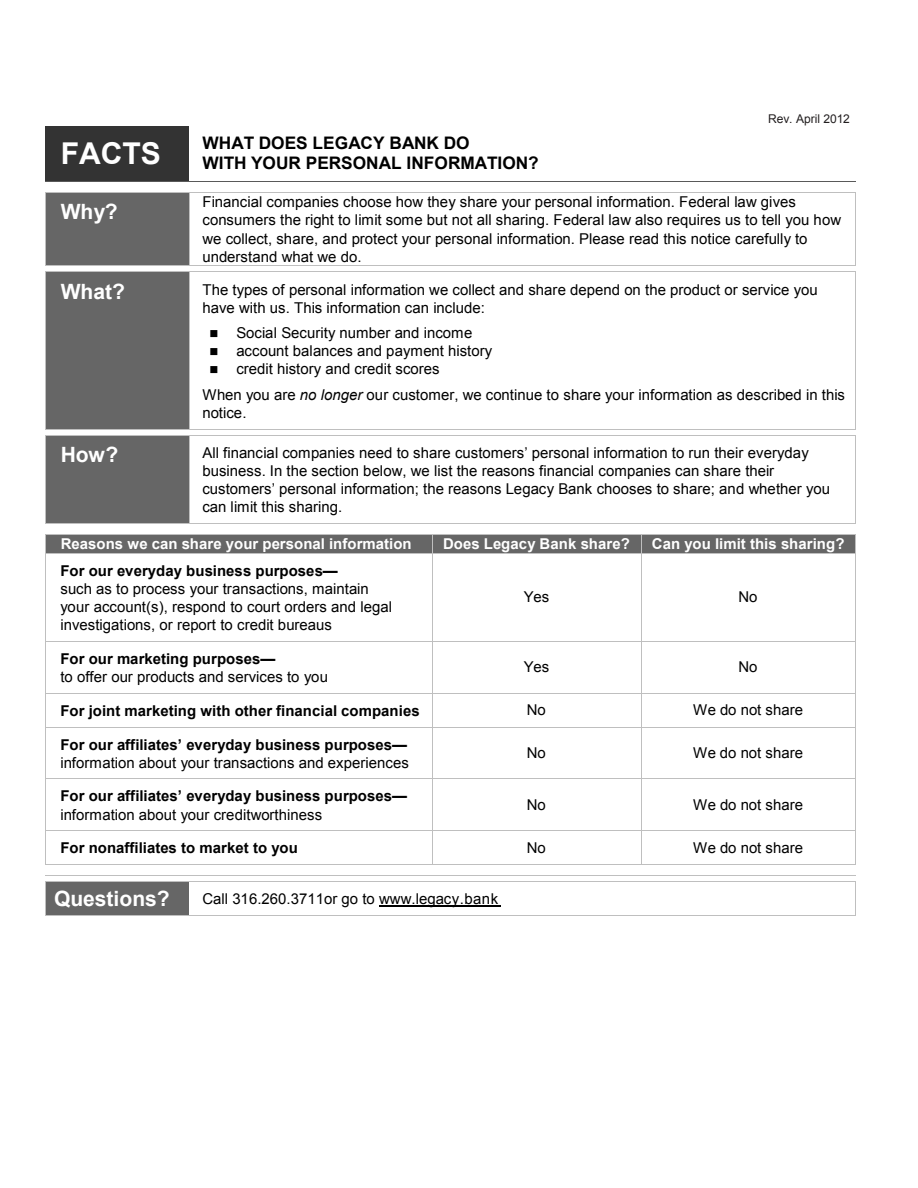
<style>
.page{position:relative;width:918px;height:1188px;background:#fff}
.page>*{position:absolute;margin:0;border:0;box-sizing:border-box;transform-origin:0 0}
.t1{font:700 30px "Arial";color:#fff}
.t2{font:700 21px "Arial";letter-spacing:-.005em;color:#fff}
.t3{font:700 17.25px/19.8px "Arial";color:#000}
.t4{font:15px/18px "Arial";color:#000}
.t5{font:700 15px "Arial";letter-spacing:.005em;color:#000}
.t6{font:700 15px "Arial";letter-spacing:.005em;color:#fff}
.t7{font:12px "Arial";letter-spacing:-.005em;color:#221e1f}
.s1{font-style:italic}
</style>
<div class="page">
<div style="left:46px;top:126px;width:143px;height:55px;background:#333"></div>
<hr style="left:46px;top:181px;width:143px;height:1px;background:#595959">
<hr style="left:190px;top:181px;width:666px;height:1px;background:#595959">
<div style="left:46px;top:193px;width:143px;height:72px;background:#666"></div>
<hr style="left:47px;top:192px;width:142px;height:1px;background:#bfbfbf">
<hr style="left:190px;top:192px;width:665px;height:1px;background:#bfbfbf">
<hr style="left:46px;top:193px;width:1px;height:72px;background:#bfbfbf">
<hr style="left:189px;top:193px;width:1px;height:72px;background:#bfbfbf">
<hr style="left:855px;top:193px;width:1px;height:72px;background:#bfbfbf">
<hr style="left:47px;top:265px;width:142px;height:1px;background:#bfbfbf">
<hr style="left:190px;top:265px;width:665px;height:1px;background:#bfbfbf">
<div style="left:46px;top:272px;width:143px;height:157px;background:#666"></div>
<hr style="left:47px;top:272px;width:142px;height:1px;background:#bfbfbf">
<hr style="left:190px;top:272px;width:665px;height:1px;background:#bfbfbf">
<hr style="left:46px;top:272px;width:1px;height:157px;background:#bfbfbf">
<hr style="left:189px;top:272px;width:1px;height:157px;background:#bfbfbf">
<hr style="left:855px;top:272px;width:1px;height:157px;background:#bfbfbf">
<hr style="left:47px;top:429px;width:142px;height:1px;background:#bfbfbf">
<hr style="left:190px;top:429px;width:665px;height:1px;background:#bfbfbf">
<div style="left:46px;top:436px;width:143px;height:87px;background:#666"></div>
<hr style="left:47px;top:435px;width:142px;height:1px;background:#bfbfbf">
<hr style="left:190px;top:435px;width:665px;height:1px;background:#bfbfbf">
<hr style="left:46px;top:436px;width:1px;height:87px;background:#bfbfbf">
<hr style="left:189px;top:436px;width:1px;height:87px;background:#bfbfbf">
<hr style="left:855px;top:436px;width:1px;height:87px;background:#bfbfbf">
<hr style="left:47px;top:523px;width:142px;height:1px;background:#bfbfbf">
<hr style="left:190px;top:523px;width:665px;height:1px;background:#bfbfbf">
<div style="left:46px;top:535px;width:386px;height:18px;background:#666"></div>
<div style="left:432px;top:535px;width:209px;height:18px;background:#666"></div>
<div style="left:642px;top:535px;width:213px;height:18px;background:#666"></div>
<hr style="left:47px;top:534px;width:142px;height:1px;background:#bfbfbf">
<hr style="left:190px;top:534px;width:242px;height:1px;background:#bfbfbf">
<hr style="left:432px;top:534px;width:209px;height:1px;background:#bfbfbf">
<hr style="left:642px;top:534px;width:213px;height:1px;background:#bfbfbf">
<hr style="left:46px;top:553px;width:386px;height:1px;background:#bfbfbf">
<svg style="left:432px;top:535px;width:1px;height:18px"></svg>
<hr style="left:432px;top:553px;width:209px;height:1px;background:#bfbfbf">
<svg style="left:641px;top:534px;width:1px;height:20px"></svg>
<hr style="left:642px;top:553px;width:213px;height:1px;background:#bfbfbf">
<svg style="left:855px;top:534px;width:1px;height:20px"></svg>
<hr style="left:46px;top:554px;width:1px;height:87px;background:#bfbfbf">
<hr style="left:432px;top:554px;width:1px;height:87px;background:#bfbfbf">
<hr style="left:641px;top:554px;width:1px;height:87px;background:#bfbfbf">
<hr style="left:855px;top:554px;width:1px;height:87px;background:#bfbfbf">
<hr style="left:46px;top:641px;width:386px;height:1px;background:#bfbfbf">
<hr style="left:432px;top:641px;width:209px;height:1px;background:#bfbfbf">
<hr style="left:642px;top:641px;width:213px;height:1px;background:#bfbfbf">
<hr style="left:46px;top:642px;width:1px;height:51px;background:#bfbfbf">
<hr style="left:432px;top:642px;width:1px;height:51px;background:#bfbfbf">
<hr style="left:641px;top:642px;width:1px;height:51px;background:#bfbfbf">
<hr style="left:855px;top:642px;width:1px;height:51px;background:#bfbfbf">
<hr style="left:46px;top:693px;width:386px;height:1px;background:#bfbfbf">
<hr style="left:432px;top:693px;width:209px;height:1px;background:#bfbfbf">
<hr style="left:642px;top:693px;width:213px;height:1px;background:#bfbfbf">
<hr style="left:46px;top:694px;width:1px;height:33px;background:#bfbfbf">
<hr style="left:432px;top:694px;width:1px;height:33px;background:#bfbfbf">
<hr style="left:641px;top:694px;width:1px;height:33px;background:#bfbfbf">
<hr style="left:855px;top:694px;width:1px;height:33px;background:#bfbfbf">
<hr style="left:46px;top:727px;width:386px;height:1px;background:#bfbfbf">
<hr style="left:432px;top:727px;width:209px;height:1px;background:#bfbfbf">
<hr style="left:642px;top:727px;width:213px;height:1px;background:#bfbfbf">
<hr style="left:46px;top:727px;width:1px;height:51px;background:#bfbfbf">
<hr style="left:432px;top:727px;width:1px;height:51px;background:#bfbfbf">
<hr style="left:641px;top:727px;width:1px;height:51px;background:#bfbfbf">
<hr style="left:855px;top:727px;width:1px;height:51px;background:#bfbfbf">
<hr style="left:46px;top:778px;width:386px;height:1px;background:#bfbfbf">
<hr style="left:432px;top:778px;width:209px;height:1px;background:#bfbfbf">
<hr style="left:642px;top:778px;width:213px;height:1px;background:#bfbfbf">
<hr style="left:46px;top:779px;width:1px;height:51px;background:#bfbfbf">
<hr style="left:432px;top:779px;width:1px;height:51px;background:#bfbfbf">
<hr style="left:641px;top:779px;width:1px;height:51px;background:#bfbfbf">
<hr style="left:855px;top:779px;width:1px;height:51px;background:#bfbfbf">
<hr style="left:46px;top:830px;width:386px;height:1px;background:#bfbfbf">
<hr style="left:432px;top:830px;width:209px;height:1px;background:#bfbfbf">
<hr style="left:642px;top:830px;width:213px;height:1px;background:#bfbfbf">
<hr style="left:46px;top:831px;width:1px;height:33px;background:#bfbfbf">
<hr style="left:432px;top:831px;width:1px;height:33px;background:#bfbfbf">
<hr style="left:641px;top:831px;width:1px;height:33px;background:#bfbfbf">
<hr style="left:855px;top:831px;width:1px;height:33px;background:#bfbfbf">
<hr style="left:47px;top:864px;width:142px;height:1px;background:#bfbfbf">
<hr style="left:190px;top:864px;width:242px;height:1px;background:#bfbfbf">
<hr style="left:432px;top:864px;width:209px;height:1px;background:#bfbfbf">
<hr style="left:642px;top:864px;width:213px;height:1px;background:#bfbfbf">
<hr style="left:46px;top:875px;width:143px;height:1px;background:#bfbfbf">
<hr style="left:190px;top:875px;width:666px;height:1px;background:#bfbfbf">
<div style="left:46px;top:882px;width:143px;height:33px;background:#666"></div>
<hr style="left:379px;top:906px;width:122px;height:1px;background:#000">
<hr style="left:47px;top:881px;width:142px;height:1px;background:#bfbfbf">
<hr style="left:190px;top:881px;width:665px;height:1px;background:#bfbfbf">
<hr style="left:46px;top:882px;width:1px;height:33px;background:#bfbfbf">
<hr style="left:46px;top:915px;width:143px;height:1px;background:#bfbfbf">
<hr style="left:189px;top:915px;width:666px;height:1px;background:#bfbfbf">
<hr style="left:855px;top:882px;width:1px;height:33px;background:#bfbfbf">
<p class="t7" style="left:768px;top:111px;width:83px">Rev. April 2012</p>
<h1 class="t1" style="left:61px;top:133px;width:102px">FACTS</h1>
<p class="t3" style="left:202px;top:134px;width:338px">WHAT DOES LEGACY BANK DO<br>WITH YOUR PERSONAL INFORMATION?</p>
<h2 class="t2" style="left:61px;top:198px;width:58px">Why?</h2>
<p class="t4" style="left:202px;top:193px;width:640px">Financial companies choose how they share your personal information. Federal law gives consumers the right to limit some but not all sharing. Federal law also requires us to tell you how we collect, share, and protect your personal information. Please read this notice carefully to understand what we do.</p>
<h2 class="t2" style="left:61px;top:278px;width:66px">What?</h2>
<p class="t4" style="left:202px;top:281px;width:617px">The types of personal information we collect and share depend on the product or service you have with us. This information can include:</p>
<p class="t4" style="left:209px;top:324px;width:264px">■ Social Security number and income</p>
<p class="t4" style="left:209px;top:342px;width:285px">■ account balances and payment history</p>
<p class="t4" style="left:202px;top:357px;width:644px;line-height:25.3px;text-indent:7px">■ credit history and credit scores<br>When you are <span class="s1">no longer</span> our customer, we continue to share your information as described in this</p>
<p class="t4" style="left:202px;top:404px;width:46px">notice.</p>
<h2 class="t2" style="left:61px;top:441px;width:59px">How?</h2>
<p class="t4" style="left:202px;top:444px;width:629px">All financial companies need to share customers’ personal information to run their everyday business. In the section below, we list the reasons financial companies can share their customers’ personal information; the reasons Legacy Bank chooses to share; and whether you can limit this sharing.</p>
<p class="t6" style="left:61px;top:534px;width:352px">Reasons we can share your personal information</p>
<p class="t6" style="left:443px;top:534px;width:188px">Does Legacy Bank share?</p>
<p class="t6" style="left:652px;top:534px;width:194px">Can you limit this sharing?</p>
<p class="t5" style="left:60px;top:560px;width:279px">For our everyday business purposes—</p>
<p class="t4" style="left:60px;top:580px;width:333px">such as to process your transactions, maintain your account(s), respond to court orders and legal investigations, or report to credit bureaus</p>
<p class="t4" style="left:524px;top:588px;width:27px">Yes</p>
<p class="t4" style="left:739px;top:588px;width:21px">No</p>
<p class="t5" style="left:60px;top:649px;width:216px">For our marketing purposes—</p>
<p class="t4" style="left:60px;top:668px;width:269px">to offer our products and services to you</p>
<p class="t4" style="left:524px;top:658px;width:27px">Yes</p>
<p class="t4" style="left:739px;top:658px;width:21px">No</p>
<p class="t5" style="left:60px;top:700px;width:361px">For joint marketing with other financial companies</p>
<p class="t4" style="left:527px;top:701px;width:21px">No</p>
<p class="t4" style="left:693px;top:701px;width:111px">We do not share</p>
<p class="t5" style="left:60px;top:734px;width:348px">For our affiliates’ everyday business purposes—</p>
<p class="t4" style="left:60px;top:754px;width:350px">information about your transactions and experiences</p>
<p class="t4" style="left:527px;top:744px;width:21px">No</p>
<p class="t4" style="left:693px;top:744px;width:111px">We do not share</p>
<p class="t5" style="left:60px;top:786px;width:348px">For our affiliates’ everyday business purposes—</p>
<p class="t4" style="left:60px;top:805px;width:263px">information about your creditworthiness</p>
<p class="t4" style="left:527px;top:796px;width:21px">No</p>
<p class="t4" style="left:693px;top:796px;width:111px">We do not share</p>
<p class="t5" style="left:60px;top:838px;width:239px">For nonaffiliates to market to you</p>
<p class="t4" style="left:527px;top:839px;width:21px">No</p>
<p class="t4" style="left:693px;top:839px;width:111px">We do not share</p>
<h2 class="t2" style="left:54px;top:885px;width:117px">Questions?</h2>
<p class="t4" style="left:202px;top:890px;width:297px">Call 316.260.3711or go to www.legacy.bank</p>
</div>
